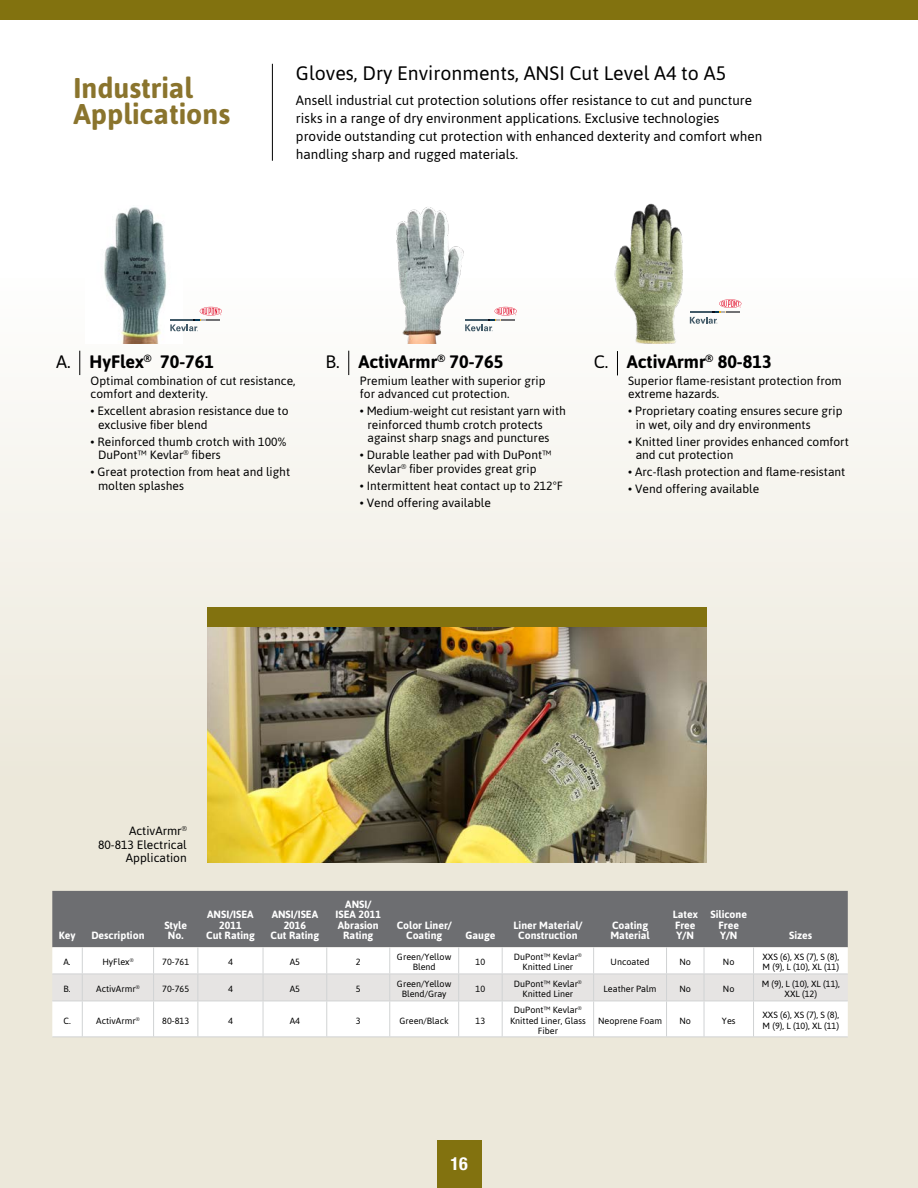
<style>
.page{position:relative;width:918px;height:1188px;background:#fff}
.page>*{position:absolute;margin:0;border:0;box-sizing:border-box;transform-origin:0 0}
.t1{font:700 28.5px/25.5px "Asap";color:#8a742d}
.t2{font:19.5px "Asap";color:#000}
.t3{font:700 18px "Asap";color:#000}
.t4{font:700 condensed 18px "Helvetica Neue LT Std";color:#fff}
.t5{font:13.5px/18px "Asap";color:#000}
.t6{font:12px/13.5px "Asap";color:#000}
.t7{font:700 10.5px/10.5px "Asap";color:#fff;text-align:center}
.t8{font:9px/10.8px "Asap";color:#000;text-align:center}
.s1{font-weight:400}
</style>
<div class="page">
<div style="left:0;top:279px;width:918px;height:909px;background:linear-gradient(to bottom,#faf9f6,#e8e3d1)"></div>
<div style="left:0;top:0;width:918px;height:20px;background:#82720f"></div>
<div style="left:437px;top:1141px;width:44px;height:47px;background:#82720f"></div>
<div style="left:52px;top:891px;width:796px;height:56px;background:#6d6e71"></div>
<svg style="left:52px;top:1002px;width:796px;height:35px"></svg>
<svg style="left:52px;top:947px;width:796px;height:54px"></svg>
<hr style="left:52px;top:1001px;width:30px;height:1px;background:#d1d3d4">
<hr style="left:82px;top:1001px;width:72px;height:1px;background:#d1d3d4">
<hr style="left:82px;top:1001px;width:1px;height:36px;background:#d1d3d4">
<hr style="left:154px;top:1001px;width:44px;height:1px;background:#d1d3d4">
<hr style="left:153px;top:1001px;width:1px;height:36px;background:#d1d3d4">
<hr style="left:198px;top:1001px;width:65px;height:1px;background:#d1d3d4">
<hr style="left:197px;top:1001px;width:1px;height:36px;background:#d1d3d4">
<hr style="left:263px;top:1001px;width:64px;height:1px;background:#d1d3d4">
<hr style="left:263px;top:1001px;width:1px;height:36px;background:#d1d3d4">
<hr style="left:327px;top:1001px;width:63px;height:1px;background:#d1d3d4">
<hr style="left:326px;top:1001px;width:1px;height:36px;background:#d1d3d4">
<hr style="left:390px;top:1001px;width:69px;height:1px;background:#d1d3d4">
<hr style="left:389px;top:1001px;width:1px;height:36px;background:#d1d3d4">
<hr style="left:459px;top:1001px;width:43px;height:1px;background:#d1d3d4">
<hr style="left:458px;top:1001px;width:1px;height:36px;background:#d1d3d4">
<hr style="left:502px;top:1001px;width:92px;height:1px;background:#d1d3d4">
<hr style="left:502px;top:1001px;width:1px;height:36px;background:#d1d3d4">
<hr style="left:594px;top:1001px;width:73px;height:1px;background:#d1d3d4">
<hr style="left:593px;top:1001px;width:1px;height:36px;background:#d1d3d4">
<hr style="left:667px;top:1001px;width:37px;height:1px;background:#d1d3d4">
<hr style="left:666px;top:1001px;width:1px;height:36px;background:#d1d3d4">
<hr style="left:704px;top:1001px;width:50px;height:1px;background:#d1d3d4">
<hr style="left:704px;top:1001px;width:1px;height:36px;background:#d1d3d4">
<hr style="left:754px;top:1001px;width:94px;height:1px;background:#d1d3d4">
<hr style="left:753px;top:1001px;width:1px;height:36px;background:#d1d3d4">
<hr style="left:52px;top:1037px;width:30px;height:1px;background:#d1d3d4">
<hr style="left:82px;top:1037px;width:72px;height:1px;background:#d1d3d4">
<hr style="left:154px;top:1037px;width:44px;height:1px;background:#d1d3d4">
<hr style="left:198px;top:1037px;width:65px;height:1px;background:#d1d3d4">
<hr style="left:263px;top:1037px;width:64px;height:1px;background:#d1d3d4">
<hr style="left:327px;top:1037px;width:63px;height:1px;background:#d1d3d4">
<hr style="left:390px;top:1037px;width:69px;height:1px;background:#d1d3d4">
<hr style="left:459px;top:1037px;width:43px;height:1px;background:#d1d3d4">
<hr style="left:502px;top:1037px;width:92px;height:1px;background:#d1d3d4">
<hr style="left:594px;top:1037px;width:73px;height:1px;background:#d1d3d4">
<hr style="left:667px;top:1037px;width:37px;height:1px;background:#d1d3d4">
<hr style="left:704px;top:1037px;width:50px;height:1px;background:#d1d3d4">
<hr style="left:754px;top:1037px;width:94px;height:1px;background:#d1d3d4">
<div style="left:207px;top:608px;width:500px;height:19px;background:#82720f"></div>
<img style="left:207px;top:627px;width:500px;height:235px">
<img style="left:386px;top:207px;width:79px;height:136px">
<svg style="left:720px;top:299px;width:21px;height:25px"></svg>
<img style="left:594px;top:203px;width:126px;height:141px">
<img style="left:85px;top:207px;width:98px;height:136px">
<svg style="left:170px;top:307px;width:52px;height:24px"></svg>
<svg style="left:465px;top:307px;width:52px;height:24px"></svg>
<hr style="left:272px;top:64px;width:1px;height:97px;background:#000">
<svg style="left:79px;top:351px;width:1px;height:24px"></svg>
<svg style="left:617px;top:351px;width:1px;height:24px"></svg>
<svg style="left:348px;top:351px;width:1px;height:24px"></svg>
<h1 class="t1" style="left:74px;top:74px;width:158px">Industrial<br>Applications</h1>
<h2 class="t2" style="left:296px;top:60px;width:432px">Gloves, Dry Environments, ANSI Cut Level A4 to A5</h2>
<p class="t5" style="left:296px;top:90px;width:468px">Ansell industrial cut protection solutions offer resistance to cut and puncture risks in a range of dry environment applications. Exclusive technologies provide outstanding cut protection with enhanced dexterity and comfort when handling sharp and rugged materials.</p>
<h3 class="t3" style="left:56px;top:349px;width:159px"><span class="s1">A.</span> HyFlex<sup>®</sup> 70-761</h3>
<p class="t6" style="left:91px;top:373px;width:206px">Optimal combination of cut resistance, comfort and dexterity.</p>
<p class="t6" style="left:98px;top:404px;width:192px;text-indent:-8px">• Excellent abrasion resistance due to exclusive fiber blend</p>
<p class="t6" style="left:98px;top:434px;width:190px;text-indent:-8px">• Reinforced thumb crotch with 100%<br>DuPont™ Kevlar<sup>®</sup> fibers</p>
<p class="t6" style="left:98px;top:465px;width:194px;text-indent:-8px">• Great protection from heat and light molten splashes</p>
<h3 class="t3" style="left:325px;top:349px;width:179px"><span class="s1">B.</span> ActivArmr<sup>®</sup> 70-765</h3>
<p class="t6" style="left:360px;top:373px;width:187px">Premium leather with superior grip for advanced cut protection.</p>
<p class="t6" style="left:367px;top:404px;width:200px;text-indent:-8px">• Medium-weight cut resistant yarn with reinforced thumb crotch protects against sharp snags and punctures</p>
<p class="t6" style="left:367px;top:448px;width:186px;text-indent:-8px">• Durable leather pad with DuPont™<br>Kevlar<sup>®</sup> fiber provides great grip</p>
<p class="t6" style="left:360px;top:478px;width:204px">• Intermittent heat contact up to 212°F</p>
<p class="t6" style="left:360px;top:495px;width:132px">• Vend offering available</p>
<h3 class="t3" style="left:594px;top:350px;width:179px"><span class="s1">C.</span> ActivArmr<sup>®</sup> 80-813</h3>
<p class="t6" style="left:628px;top:374px;width:215px">Superior flame-resistant protection from extreme hazards.</p>
<p class="t6" style="left:636px;top:404px;width:208px;text-indent:-8px">• Proprietary coating ensures secure grip in wet, oily and dry environments</p>
<p class="t6" style="left:636px;top:435px;width:215px;text-indent:-8px">• Knitted liner provides enhanced comfort and cut protection</p>
<p class="t6" style="left:628px;top:465px;width:219px">• Arc-flash protection and flame-resistant</p>
<p class="t6" style="left:628px;top:482px;width:132px">• Vend offering available</p>
<p class="t6" style="left:98px;top:824px;width:90px;text-align:right">ActivArmr<sup>®<br></sup>80-813 Electrical<br>Application</p>
<p class="t7" style="left:59px;top:930px;width:18px">Key</p>
<p class="t7" style="left:91px;top:930px;width:55px">Description</p>
<p class="t7" style="left:164px;top:919px;width:24px">Style<br>No.</p>
<p class="t7" style="left:206px;top:909px;width:50px">ANSI/ISEA<br>2011<br>Cut Rating</p>
<p class="t7" style="left:271px;top:909px;width:50px">ANSI/ISEA<br>2016<br>Cut Rating</p>
<p class="t7" style="left:336px;top:898px;width:47px">ANSI/<br>ISEA 2011<br>Abrasion<br>Rating</p>
<p class="t7" style="left:397px;top:919px;width:57px">Color Liner/<br>Coating</p>
<p class="t7" style="left:465px;top:930px;width:32px">Gauge</p>
<p class="t7" style="left:513px;top:919px;width:70px">Liner Material/<br>Construction</p>
<p class="t7" style="left:610px;top:919px;width:41px;text-align:left">Coating<br>Material</p>
<p class="t7" style="left:673px;top:909px;width:27px;text-align:left">Latex<br>Free<br>Y/N</p>
<p class="t7" style="left:711px;top:909px;width:38px">Silicone<br>Free<br>Y/N</p>
<p class="t7" style="left:789px;top:930px;width:25px">Sizes</p>
<p class="t8" style="left:63px;top:956px;width:8px">A.</p>
<p class="t8" style="left:102px;top:956px;width:33px">HyFlex<sup>®</sup></p>
<p class="t8" style="left:162px;top:956px;width:28px">70-761</p>
<p class="t8" style="left:228px;top:956px;width:6px">4</p>
<p class="t8" style="left:290px;top:956px;width:12px">A5</p>
<p class="t8" style="left:356px;top:956px;width:6px">2</p>
<p class="t8" style="left:397px;top:951px;width:56px">Green/Yellow<br>Blend</p>
<p class="t8" style="left:476px;top:956px;width:11px">10</p>
<p class="t8" style="left:514px;top:951px;width:69px">DuPont™ Kevlar<sup>®<br></sup>Knitted Liner</p>
<p class="t8" style="left:611px;top:956px;width:40px">Uncoated</p>
<p class="t8" style="left:679px;top:956px;width:13px">No</p>
<p class="t8" style="left:723px;top:956px;width:13px">No</p>
<p class="t8" style="left:762px;top:951px;width:78px;text-align:left">XXS (6), XS (7), S (8),<br>M (9), L (10), XL (11)</p>
<p class="t8" style="left:64px;top:983px;width:8px">B.</p>
<p class="t8" style="left:96px;top:983px;width:45px">ActivArmr<sup>®</sup></p>
<p class="t8" style="left:162px;top:983px;width:28px">70-765</p>
<p class="t8" style="left:228px;top:983px;width:6px">4</p>
<p class="t8" style="left:290px;top:983px;width:12px">A5</p>
<p class="t8" style="left:356px;top:983px;width:6px">5</p>
<p class="t8" style="left:397px;top:978px;width:56px">Green/Yellow<br>Blend/Gray</p>
<p class="t8" style="left:476px;top:983px;width:11px">10</p>
<p class="t8" style="left:514px;top:978px;width:69px">DuPont™ Kevlar<sup>®<br></sup>Knitted Liner</p>
<p class="t8" style="left:604px;top:983px;width:54px">Leather Palm</p>
<p class="t8" style="left:679px;top:983px;width:13px">No</p>
<p class="t8" style="left:723px;top:983px;width:13px">No</p>
<p class="t8" style="left:762px;top:978px;width:80px">M (9), L (10), XL (11),<br>XXL (12)</p>
<p class="t8" style="left:63px;top:1015px;width:8px">C.</p>
<p class="t8" style="left:96px;top:1015px;width:45px">ActivArmr<sup>®</sup></p>
<p class="t8" style="left:162px;top:1015px;width:28px">80-813</p>
<p class="t8" style="left:228px;top:1015px;width:6px">4</p>
<p class="t8" style="left:290px;top:1015px;width:12px">A4</p>
<p class="t8" style="left:356px;top:1015px;width:6px">3</p>
<p class="t8" style="left:400px;top:1015px;width:51px">Green/Black</p>
<p class="t8" style="left:476px;top:1015px;width:11px">13</p>
<p class="t8" style="left:510px;top:1004px;width:77px">DuPont™ Kevlar<sup>®<br></sup>Knitted Liner, Glass<br>Fiber</p>
<p class="t8" style="left:598px;top:1015px;width:65px">Neoprene Foam</p>
<p class="t8" style="left:679px;top:1015px;width:13px">No</p>
<p class="t8" style="left:722px;top:1015px;width:15px">Yes</p>
<p class="t8" style="left:762px;top:1009px;width:78px;text-align:left">XXS (6), XS (7), S (8),<br>M (9), L (10), XL (11)</p>
<h3 class="t4" style="left:450px;top:1153px;width:19px">16</h3>
</div>
